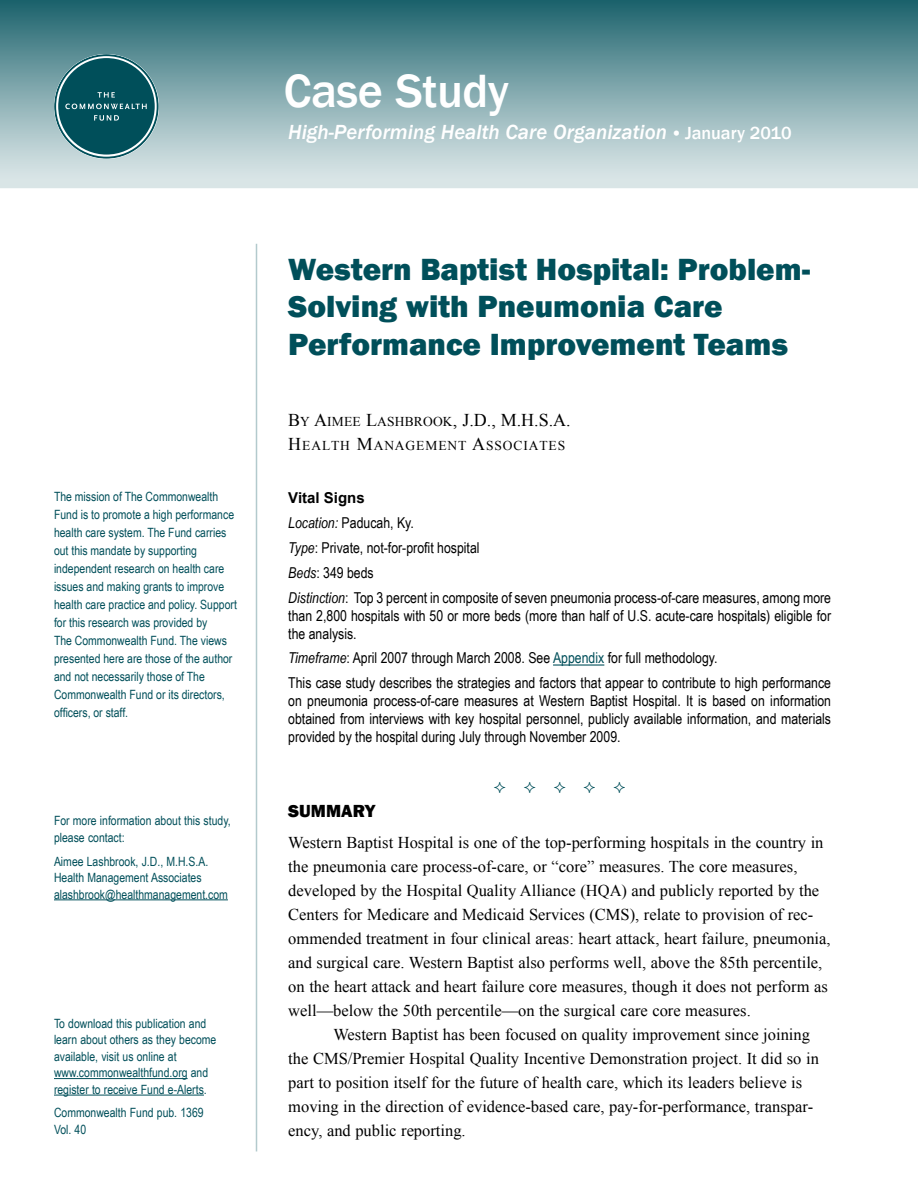
<style>
.page{position:relative;width:918px;height:1188px;background:#fff}
.page>*{position:absolute;margin:0;border:0;box-sizing:border-box;transform-origin:0 0}
.t1{font:500 48px "Franklin Gothic";letter-spacing:-.01em;color:#fff}
.Issue_Brief_Title{font:800 31.5px/37.8px "Franklin Gothic";color:#004f5a}
.BT_-_Abstract_text{font:italic 500 21px "Franklin Gothic";color:#fff}
.Authors_names{font:18px "Times New Roman";color:#000}
.t2{font:800 18px "Franklin Gothic";color:#000}
.BT_-_Times_IB{font:16.5px/24px "Times New Roman";color:#000}
.BT_2_-_Times_IB{font:16.5px/24px "Times New Roman";color:#000}
.t3{font:15px/18px "Arial Narrow";color:#000;text-align:justify}
.t4{font:700 15px "Arial";color:#000}
.Authors_names-2{font:13.5px "Times New Roman";letter-spacing:.065em;color:#000}
.t5{font:12.75px/18px "Arial Narrow";color:#004f5a}
.s1{font-family:"Times New Roman";font-weight:400;font-style:normal}
.s2{font-style:normal;font-size:18px}
.s3{font-size:13.5px}
.s4{font-size:18px}
.s5{font-style:italic}
.s6{color:#004f5a}
</style>
<div class="page">
<hr style="left:256px;top:244px;width:1px;height:907px;background:#b3cacd">
<svg style="left:0;top:0;width:918px;height:188px;background:#82a8ae"></svg>
<svg style="left:56px;top:56px;width:101px;height:101px;background:#307079"></svg>
<hr style="left:553px;top:664px;width:51px;height:2px;background:#004f5a">
<hr style="left:54px;top:899px;width:174px;height:1px;background:#004f5a">
<hr style="left:54px;top:1078px;width:134px;height:1px;background:#004f5a">
<hr style="left:54px;top:1095px;width:150px;height:1px;background:#004f5a">
<p class="t5" style="left:54px;top:487px;width:184px">The mission of The Commonwealth Fund is to promote a high performance health care system. The Fund carries out this mandate by supporting independent research on health care issues and making grants to improve health care practice and policy. Support for this research was provided by<br>The Commonwealth Fund. The views presented here are those of the author and not necessarily those of The Commonwealth Fund or its directors, officers, or staff.</p>
<p class="t5" style="left:54px;top:812px;width:178px;line-height:16.5px">For more information about this study, please contact:</p>
<p class="t5" style="left:54px;top:852px;width:156px">Aimee Lashbrook, J.D., M.H.S.A.</p>
<p class="t5" style="left:54px;top:868px;width:149px">Health Management Associates</p>
<p class="t5" style="left:54px;top:885px;width:175px">alashbrook@healthmanagement.com</p>
<p class="t5" style="left:54px;top:1015px;width:164px;line-height:16.5px">To download this publication and learn about others as they become available, visit us online at www.commonwealthfund.org and register to receive Fund e-Alerts.</p>
<p class="t5" style="left:54px;top:1104px;width:151px;line-height:16.5px">Commonwealth Fund pub. 1369<br>Vol. 40</p>
<p class="t1" style="left:284px;top:61px;width:227px">Case Study</p>
<p class="BT_-_Abstract_text" style="left:288px;top:119px;width:505px">High-Performing Health Care Organization <span class="s1">•</span> <span class="s2">January 2010</span></p>
<p class="Issue_Brief_Title" style="left:288px;top:250px;width:524px">Western Baptist Hospital: Problem-<br>Solving with Pneumonia Care<br>Performance Improvement Teams</p>
<p class="Authors_names" style="left:288px;top:408px;width:284px">B<span class="s3">Y</span> A<span class="s3">IMEE</span> L<span class="s3">ASHBROOK</span>, J.D., M.H.S.A.</p>
<p class="Authors_names-2" style="left:288px;top:437px;width:278px"><span class="s4">H</span>EALTH <span class="s4">M</span>ANAGEMENT <span class="s4">A</span>SSOCIATES</p>
<p class="t4" style="left:288px;top:488px;width:78px">Vital Signs</p>
<p class="t3" style="left:288px;top:514px;width:127px"><span class="s5">Location:</span> Paducah, Ky.</p>
<p class="t3" style="left:288px;top:538px;width:193px"><span class="s5">Type</span>: Private, not-for-profit hospital</p>
<p class="t3" style="left:288px;top:563px;width:87px"><span class="s5">Beds</span>: 349 beds</p>
<p class="t3" style="left:288px;top:588px;width:544px"><span class="s5">Distinction</span>: Top 3 percent in composite of seven pneumonia process-of-care measures, among more than 2,800 hospitals with 50 or more beds (more than half of U.S. acute-care hospitals) eligible for the analysis.</p>
<p class="t3" style="left:288px;top:649px;width:431px"><span class="s5">Timeframe</span>: April 2007 through March 2008. See <span class="s6">Appendix</span> for full methodology.</p>
<p class="t3" style="left:288px;top:673px;width:544px">This case study describes the strategies and factors that appear to contribute to high performance on pneumonia process-of-care measures at Western Baptist Hospital. It is based on information obtained from interviews with key hospital personnel, publicly available information, and materials provided by the hospital during July through November 2009.</p>
<p class="t2" style="left:288px;top:799px;width:89px">Summary</p>
<p class="BT_-_Times_IB" style="left:288px;top:830px;width:544px">Western Baptist Hospital is one of the top-performing hospitals in the country in the pneumonia care process-of-care, or “core” measures. The core measures, developed by the Hospital Quality Alliance (HQA) and publicly reported by the Centers for Medicare and Medicaid Services (CMS), relate to provision of rec&shy;ommended treatment in four clinical areas: heart attack, heart failure, pneumonia, and surgical care. Western Baptist also performs well, above the 85th percentile, on the heart attack and heart failure core measures, though it does not perform as well—below the 50th percentile—on the surgical care core measures.</p>
<p class="BT_2_-_Times_IB" style="left:288px;top:1022px;width:532px;text-indent:45px">Western Baptist has been focused on quality improvement since joining the CMS/Premier Hospital Quality Incentive Demonstration project. It did so in part to position itself for the future of health care, which its leaders believe is moving in the direction of evidence-based care, pay-for-performance, transpar&shy;ency, and public reporting.</p>
</div>
